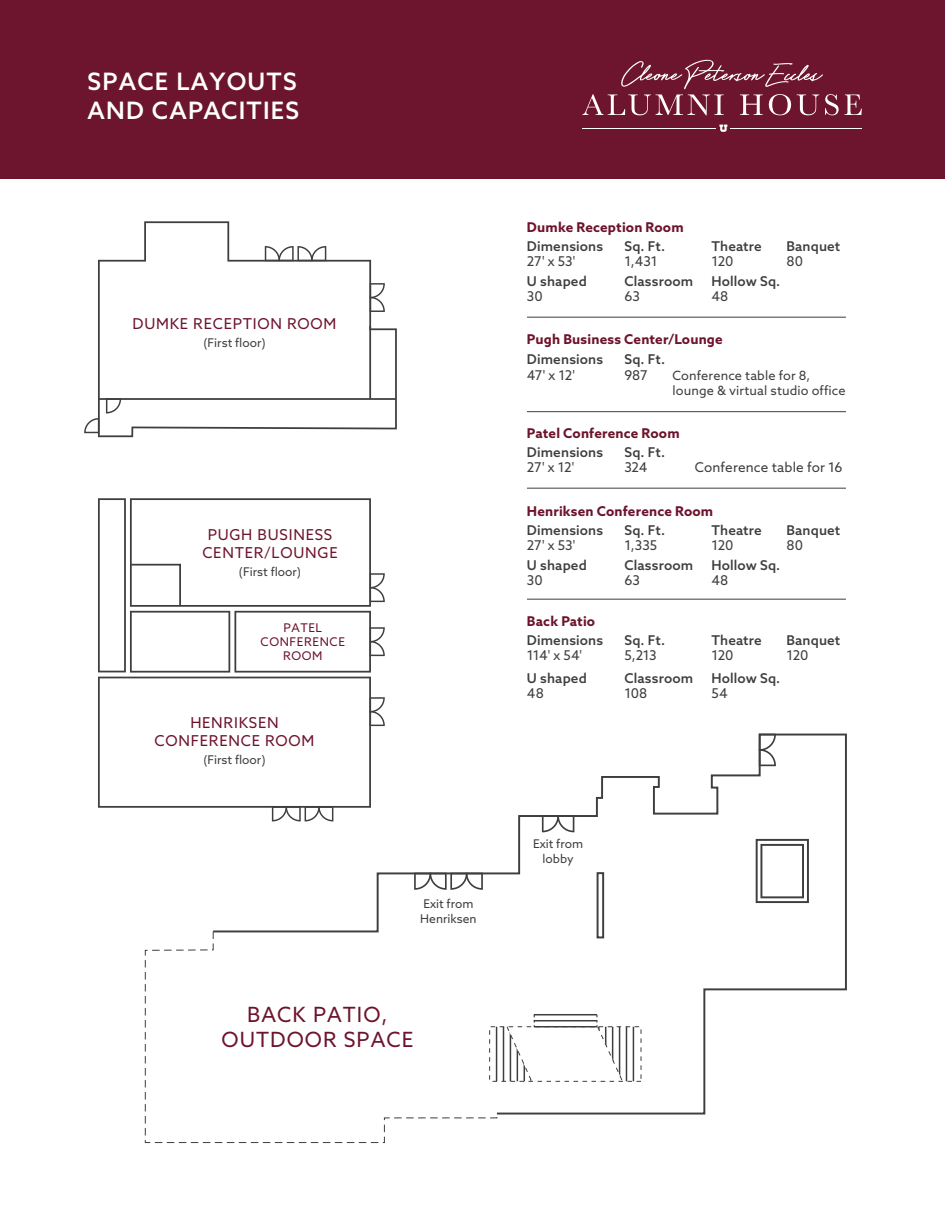
<style>
.page{position:relative;width:945px;height:1215px;background:#fff}
.page>*{position:absolute;margin:0;border:0;box-sizing:border-box;transform-origin:0 0}
.t1{font:500 24px/28.8px "Azo Sans";letter-spacing:.05em;color:#fff}
.t2{font:21px/25.2px "Azo Sans";letter-spacing:.05em;color:#6d142d;text-align:center}
.t3{font:15px/18px "Azo Sans";letter-spacing:.05em;color:#6d142d;text-align:center}
.t4{font:500 13.5px "Azo Sans";letter-spacing:.01em;color:#3e3e3f}
.t5{font:13.5px "Azo Sans";color:#3e3e3f}
.t6{font:700 13.5px "Azo Sans";letter-spacing:.01em;color:#6d142d}
.t7{font:12.75px/15.3px "Azo Sans";letter-spacing:.01em;color:#3e3e3f}
.t8{font:12px/14.7px "Azo Sans";color:#3e3e3f}
.t9{font:12px/14.4px "Azo Sans";letter-spacing:.05em;color:#6d142d;text-align:center}
</style>
<div class="page">
<svg style="left:213px;top:733px;width:634px;height:382px"></svg>
<svg style="left:414px;top:873px;width:69px;height:17px"></svg>
<svg style="left:759px;top:734px;width:17px;height:32px"></svg>
<svg style="left:760px;top:844px;width:44px;height:54px"></svg>
<div style="left:756px;top:839px;width:53px;height:64px;border:2px solid #3e3e3f"></div>
<div style="left:597px;top:872px;width:7px;height:66px;border:2px solid #3e3e3f"></div>
<svg style="left:145px;top:931px;width:353px;height:212px"></svg>
<hr style="left:496px;top:1027px;width:1px;height:54px;background:#3e3e3f">
<hr style="left:503px;top:1027px;width:1px;height:54px;background:#3e3e3f">
<hr style="left:626px;top:1027px;width:1px;height:54px;background:#3e3e3f">
<hr style="left:633px;top:1027px;width:1px;height:54px;background:#3e3e3f">
<div style="left:489px;top:1026px;width:152px;height:56px;border:1px dashed #3e3e3f"></div>
<hr style="left:534px;top:1014px;width:63px;height:1px;background:#3e3e3f">
<svg style="left:506px;top:1015px;width:117px;height:67px"></svg>
<svg style="left:98px;top:221px;width:299px;height:216px"></svg>
<svg style="left:265px;top:246px;width:61px;height:15px"></svg>
<svg style="left:370px;top:283px;width:15px;height:29px"></svg>
<svg style="left:84px;top:418px;width:15px;height:15px"></svg>
<svg style="left:106px;top:400px;width:15px;height:13px"></svg>
<hr style="left:369px;top:326px;width:2px;height:73px;background:#3e3e3f">
<hr style="left:99px;top:398px;width:297px;height:2px;background:#3e3e3f">
<div style="left:0;top:0;width:945px;height:178px;background:#6d142e"></div>
<svg style="left:719px;top:125px;width:8px;height:7px"></svg>
<hr style="left:582px;top:128px;width:134px;height:1px;background:#fff">
<hr style="left:731px;top:128px;width:131px;height:1px;background:#fff">
<svg style="left:582px;top:60px;width:280px;height:55px"></svg>
<svg style="left:98px;top:498px;width:287px;height:323px"></svg>
<hr style="left:527px;top:411px;width:319px;height:1px;background:#3e3e3f">
<hr style="left:527px;top:488px;width:319px;height:1px;background:#3e3e3f">
<hr style="left:527px;top:599px;width:319px;height:1px;background:#3e3e3f">
<hr style="left:527px;top:317px;width:319px;height:1px;background:#3e3e3f">
<h1 class="t1" style="left:88px;top:67px;width:213px">SPACE LAYOUTS<br>AND CAPACITIES</h1>
<p class="t3" style="left:133px;top:314px;width:205px">DUMKE RECEPTION ROOM</p>
<p class="t8" style="left:203px;top:335px;width:64px">(First floor)</p>
<p class="t3" style="left:202px;top:525px;width:137px">PUGH BUSINESS<br>CENTER/LOUNGE</p>
<p class="t8" style="left:239px;top:564px;width:64px">(First floor)</p>
<p class="t9" style="left:261px;top:620px;width:86px">PATEL<br>CONFERENCE<br>ROOM</p>
<p class="t3" style="left:155px;top:713px;width:161px">HENRIKSEN<br>CONFERENCE ROOM</p>
<p class="t8" style="left:203px;top:752px;width:64px">(First floor)</p>
<p class="t8" style="left:420px;top:896px;width:58px">Exit from<br>Henriksen</p>
<h2 class="t2" style="left:222px;top:1001px;width:193px">BACK PATIO,<br>OUTDOOR SPACE</h2>
<p class="t6" style="left:527px;top:218px;width:158px">Dumke Reception Room</p>
<p class="t4" style="left:527px;top:237px;width:78px">Dimensions</p>
<p class="t4" style="left:624px;top:237px;width:42px">Sq. Ft.</p>
<p class="t4" style="left:711px;top:237px;width:52px">Theatre</p>
<p class="t4" style="left:786px;top:237px;width:55px">Banquet</p>
<p class="t5" style="left:527px;top:253px;width:50px">27' x 53'</p>
<p class="t5" style="left:624px;top:253px;width:35px">1,431</p>
<p class="t5" style="left:711px;top:253px;width:24px">120</p>
<p class="t5" style="left:786px;top:253px;width:18px">80</p>
<p class="t4" style="left:527px;top:272px;width:61px">U shaped</p>
<p class="t4" style="left:624px;top:272px;width:70px">Classroom</p>
<p class="t4" style="left:711px;top:272px;width:70px">Hollow Sq.</p>
<p class="t5" style="left:527px;top:287px;width:17px">30</p>
<p class="t5" style="left:624px;top:287px;width:17px">63</p>
<p class="t5" style="left:711px;top:287px;width:18px">48</p>
<p class="t6" style="left:527px;top:330px;width:197px">Pugh Business Center/Lounge</p>
<p class="t4" style="left:527px;top:350px;width:78px">Dimensions</p>
<p class="t4" style="left:624px;top:350px;width:42px">Sq. Ft.</p>
<p class="t5" style="left:527px;top:366px;width:50px">47' x 12'</p>
<p class="t5" style="left:624px;top:366px;width:25px">987</p>
<p class="t7" style="left:672px;top:368px;width:175px">Conference table for 8, lounge &amp; virtual studio office</p>
<p class="t6" style="left:527px;top:424px;width:154px">Patel Conference Room</p>
<p class="t4" style="left:527px;top:443px;width:78px">Dimensions</p>
<p class="t4" style="left:624px;top:443px;width:42px">Sq. Ft.</p>
<p class="t5" style="left:527px;top:458px;width:49px">27' x 12'</p>
<p class="t5" style="left:624px;top:458px;width:25px">324</p>
<p class="t5" style="left:695px;top:458px;width:149px">Conference table for 16</p>
<p class="t6" style="left:527px;top:502px;width:188px">Henriksen Conference Room</p>
<p class="t4" style="left:527px;top:522px;width:78px">Dimensions</p>
<p class="t4" style="left:624px;top:522px;width:42px">Sq. Ft.</p>
<p class="t4" style="left:711px;top:522px;width:52px">Theatre</p>
<p class="t4" style="left:786px;top:522px;width:55px">Banquet</p>
<p class="t5" style="left:527px;top:537px;width:50px">27' x 53'</p>
<p class="t5" style="left:624px;top:537px;width:34px">1,335</p>
<p class="t5" style="left:711px;top:537px;width:24px">120</p>
<p class="t5" style="left:786px;top:537px;width:18px">80</p>
<p class="t4" style="left:527px;top:556px;width:61px">U shaped</p>
<p class="t4" style="left:624px;top:556px;width:70px">Classroom</p>
<p class="t4" style="left:711px;top:556px;width:70px">Hollow Sq.</p>
<p class="t5" style="left:527px;top:571px;width:17px">30</p>
<p class="t5" style="left:624px;top:571px;width:17px">63</p>
<p class="t5" style="left:711px;top:571px;width:18px">48</p>
<p class="t6" style="left:527px;top:612px;width:70px">Back Patio</p>
<p class="t4" style="left:527px;top:631px;width:78px">Dimensions</p>
<p class="t4" style="left:624px;top:631px;width:42px">Sq. Ft.</p>
<p class="t4" style="left:711px;top:631px;width:52px">Theatre</p>
<p class="t4" style="left:786px;top:631px;width:55px">Banquet</p>
<p class="t5" style="left:527px;top:646px;width:57px">114' x 54'</p>
<p class="t5" style="left:624px;top:646px;width:34px">5,213</p>
<p class="t5" style="left:711px;top:646px;width:24px">120</p>
<p class="t5" style="left:786px;top:646px;width:24px">120</p>
<p class="t4" style="left:527px;top:669px;width:61px">U shaped</p>
<p class="t4" style="left:624px;top:669px;width:70px">Classroom</p>
<p class="t4" style="left:711px;top:669px;width:70px">Hollow Sq.</p>
<p class="t5" style="left:527px;top:684px;width:18px">48</p>
<p class="t5" style="left:624px;top:684px;width:24px">108</p>
<p class="t5" style="left:711px;top:684px;width:18px">54</p>
<p class="t8" style="left:533px;top:836px;width:52px;text-align:center">Exit from lobby</p>
</div>
